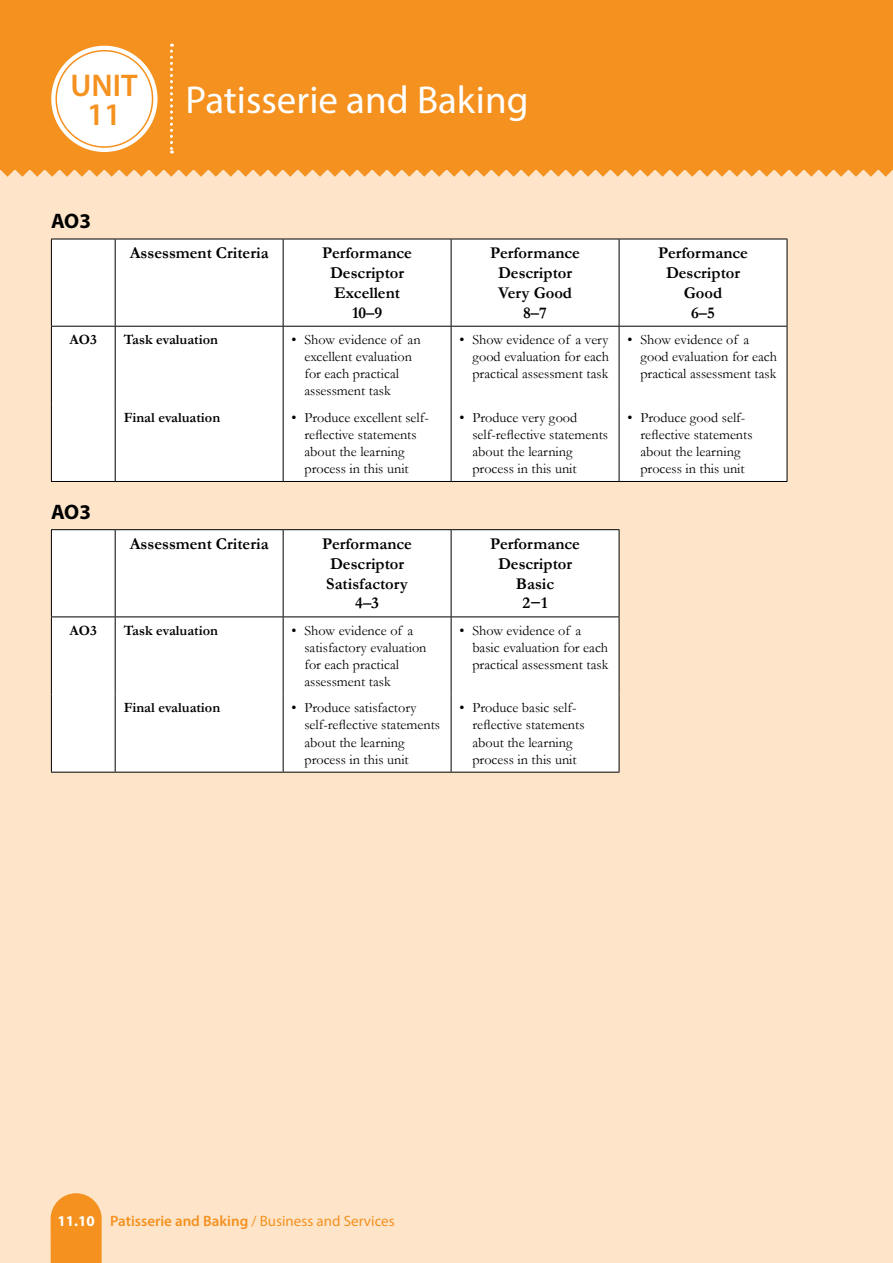
<style>
.page{position:relative;width:893px;height:1263px;background:#fee5ca}
.page>*{position:absolute;margin:0;border:0;box-sizing:border-box;transform-origin:0 0}
.t1{font:39px "Myriad Pro";color:#fff}
.t2{font:600 31.5px/28.5px "Myriad Pro";color:#f4911f;text-align:center}
.t3{font:700 21px "Myriad Pro";letter-spacing:-.01em;color:#000}
.t4{font:700 16.5px/19.8px "Garamond";color:#000;text-align:center}
.t5{font:15px "Myriad Pro";color:#f4911f}
.t6{font:14.25px/17.1px "Garamond";color:#000}
.t7{font:700 14.25px "Garamond";color:#000}
.s1{font-weight:700;color:#fff}
.s2{font-weight:600}
</style>
<div class="page">
<div style="left:0;top:0;width:893px;height:169px;background:#f4911f"></div>
<div style="left:51px;top:46px;width:107px;height:106px;background:#fff;border-radius:50%"></div>
<svg style="left:170px;top:44px;width:3px;height:110px"></svg>
<svg style="left:0;top:169px;width:893px;height:8px"></svg>
<div style="left:55px;top:50px;width:98px;height:98px;border:2px solid #f4911f;border-radius:50%"></div>
<svg style="left:51px;top:1193px;width:51px;height:70px;background:#f4982d"></svg>
<div style="left:52px;top:240px;width:735px;height:241px;background:#fff"></div>
<div style="left:116px;top:240px;width:503px;height:241px;background:#fff"></div>
<hr style="left:51px;top:239px;width:64px;height:1px;background:#000">
<hr style="left:51px;top:239px;width:1px;height:87px;background:#000">
<hr style="left:115px;top:239px;width:168px;height:1px;background:#000">
<hr style="left:115px;top:239px;width:1px;height:87px;background:#000">
<hr style="left:283px;top:239px;width:168px;height:1px;background:#000">
<hr style="left:283px;top:239px;width:1px;height:87px;background:#000">
<hr style="left:451px;top:239px;width:168px;height:1px;background:#000">
<hr style="left:451px;top:239px;width:1px;height:87px;background:#000">
<hr style="left:619px;top:239px;width:168px;height:1px;background:#000">
<hr style="left:619px;top:239px;width:1px;height:87px;background:#000">
<hr style="left:787px;top:239px;width:1px;height:87px;background:#000">
<hr style="left:51px;top:326px;width:64px;height:1px;background:#000">
<hr style="left:51px;top:327px;width:1px;height:77px;background:#000">
<hr style="left:115px;top:326px;width:168px;height:1px;background:#000">
<hr style="left:115px;top:327px;width:1px;height:77px;background:#000">
<hr style="left:283px;top:326px;width:168px;height:1px;background:#000">
<hr style="left:283px;top:327px;width:1px;height:77px;background:#000">
<hr style="left:451px;top:326px;width:168px;height:1px;background:#000">
<hr style="left:451px;top:327px;width:1px;height:77px;background:#000">
<hr style="left:619px;top:326px;width:168px;height:1px;background:#000">
<hr style="left:619px;top:327px;width:1px;height:77px;background:#000">
<hr style="left:787px;top:327px;width:1px;height:77px;background:#000">
<hr style="left:51px;top:404px;width:1px;height:77px;background:#000">
<hr style="left:115px;top:404px;width:1px;height:77px;background:#000">
<hr style="left:283px;top:404px;width:1px;height:77px;background:#000">
<hr style="left:451px;top:404px;width:1px;height:77px;background:#000">
<hr style="left:619px;top:404px;width:1px;height:77px;background:#000">
<hr style="left:787px;top:404px;width:1px;height:77px;background:#000">
<hr style="left:51px;top:481px;width:64px;height:1px;background:#000">
<hr style="left:115px;top:481px;width:168px;height:1px;background:#000">
<hr style="left:283px;top:481px;width:168px;height:1px;background:#000">
<hr style="left:451px;top:481px;width:168px;height:1px;background:#000">
<hr style="left:619px;top:481px;width:168px;height:1px;background:#000">
<div style="left:52px;top:530px;width:567px;height:242px;background:#fff"></div>
<hr style="left:51px;top:529px;width:64px;height:1px;background:#000">
<hr style="left:51px;top:530px;width:1px;height:86px;background:#000">
<hr style="left:115px;top:529px;width:168px;height:1px;background:#000">
<hr style="left:115px;top:530px;width:1px;height:86px;background:#000">
<hr style="left:283px;top:529px;width:168px;height:1px;background:#000">
<hr style="left:283px;top:530px;width:1px;height:86px;background:#000">
<hr style="left:451px;top:529px;width:168px;height:1px;background:#000">
<hr style="left:451px;top:530px;width:1px;height:86px;background:#000">
<hr style="left:619px;top:530px;width:1px;height:86px;background:#000">
<hr style="left:51px;top:616px;width:64px;height:1px;background:#000">
<hr style="left:51px;top:617px;width:1px;height:77px;background:#000">
<hr style="left:115px;top:616px;width:168px;height:1px;background:#000">
<hr style="left:115px;top:617px;width:1px;height:77px;background:#000">
<hr style="left:283px;top:616px;width:168px;height:1px;background:#000">
<hr style="left:283px;top:617px;width:1px;height:77px;background:#000">
<hr style="left:451px;top:616px;width:168px;height:1px;background:#000">
<hr style="left:451px;top:617px;width:1px;height:77px;background:#000">
<hr style="left:619px;top:617px;width:1px;height:77px;background:#000">
<hr style="left:51px;top:694px;width:1px;height:78px;background:#000">
<hr style="left:115px;top:694px;width:1px;height:78px;background:#000">
<hr style="left:283px;top:694px;width:1px;height:78px;background:#000">
<hr style="left:451px;top:694px;width:1px;height:78px;background:#000">
<hr style="left:619px;top:694px;width:1px;height:78px;background:#000">
<hr style="left:51px;top:772px;width:64px;height:1px;background:#000">
<hr style="left:115px;top:772px;width:168px;height:1px;background:#000">
<hr style="left:283px;top:772px;width:168px;height:1px;background:#000">
<hr style="left:451px;top:772px;width:168px;height:1px;background:#000">
<h2 class="t2" style="left:71px;top:71px;width:69px">UNIT<br>11</h2>
<h3 class="t3" style="left:51px;top:208px;width:41px">AO3</h3>
<h1 class="t1" style="left:186px;top:76px;width:344px">Patisserie and Baking</h1>
<p class="t4" style="left:130px;top:243px;width:140px">Assessment Criteria</p>
<p class="t4" style="left:322px;top:243px;width:91px">Performance<br>Descriptor<br>Excellent<br>10–9</p>
<p class="t4" style="left:490px;top:243px;width:91px">Performance<br>Descriptor<br>Very Good<br>8–7</p>
<p class="t4" style="left:658px;top:243px;width:91px">Performance<br>Descriptor<br>Good<br>6–5</p>
<p class="t7" style="left:70px;top:330px;width:29px">AO3</p>
<p class="t7" style="left:124px;top:330px;width:96px">Task evaluation</p>
<p class="t6" style="left:304px;top:331px;width:118px;text-indent:-13px">• Show evidence of an excellent evaluation for each practical assessment task</p>
<p class="t6" style="left:472px;top:331px;width:138px;text-align:justify;text-indent:-13px">• Show evidence of a very good evaluation for each practical assessment task</p>
<p class="t6" style="left:640px;top:331px;width:138px;text-indent:-13px">• Show evidence of a good evaluation for each practical assessment task</p>
<p class="t7" style="left:124px;top:407px;width:98px">Final evaluation</p>
<p class="t6" style="left:304px;top:408px;width:126px;text-indent:-13px">• Produce excellent self&shy;reflective statements about the learning process in this unit</p>
<p class="t6" style="left:472px;top:408px;width:137px;text-indent:-13px">• Produce very good self-reflective statements about the learning process in this unit</p>
<p class="t6" style="left:640px;top:408px;width:114px;text-indent:-13px">• Produce good self&shy;reflective statements about the learning process in this unit</p>
<h3 class="t3" style="left:51px;top:498px;width:41px">AO3</h3>
<p class="t4" style="left:130px;top:534px;width:140px">Assessment Criteria</p>
<p class="t4" style="left:322px;top:534px;width:91px">Performance<br>Descriptor<br>Satisfactory<br>4–3</p>
<p class="t4" style="left:490px;top:534px;width:91px">Performance<br>Descriptor<br>Basic<br>2−1</p>
<p class="t7" style="left:70px;top:620px;width:29px">AO3</p>
<p class="t7" style="left:124px;top:620px;width:96px">Task evaluation</p>
<p class="t6" style="left:304px;top:621px;width:124px;text-indent:-13px">• Show evidence of a satisfactory evaluation for each practical assessment task</p>
<p class="t6" style="left:472px;top:621px;width:138px;text-indent:-13px">• Show evidence of a basic evaluation for each practical assessment task</p>
<p class="t7" style="left:124px;top:698px;width:98px">Final evaluation</p>
<p class="t6" style="left:304px;top:699px;width:137px;text-indent:-13px">• Produce satisfactory self-reflective statements about the learning process in this unit</p>
<p class="t6" style="left:472px;top:699px;width:114px;text-indent:-13px">• Produce basic self&shy;reflective statements about the learning process in this unit</p>
<p class="t5" style="left:58px;top:1211px;width:339px"><span class="s1">11.10</span> <span class="s2">Patisserie and Baking</span> / Business and Services</p>
</div>
